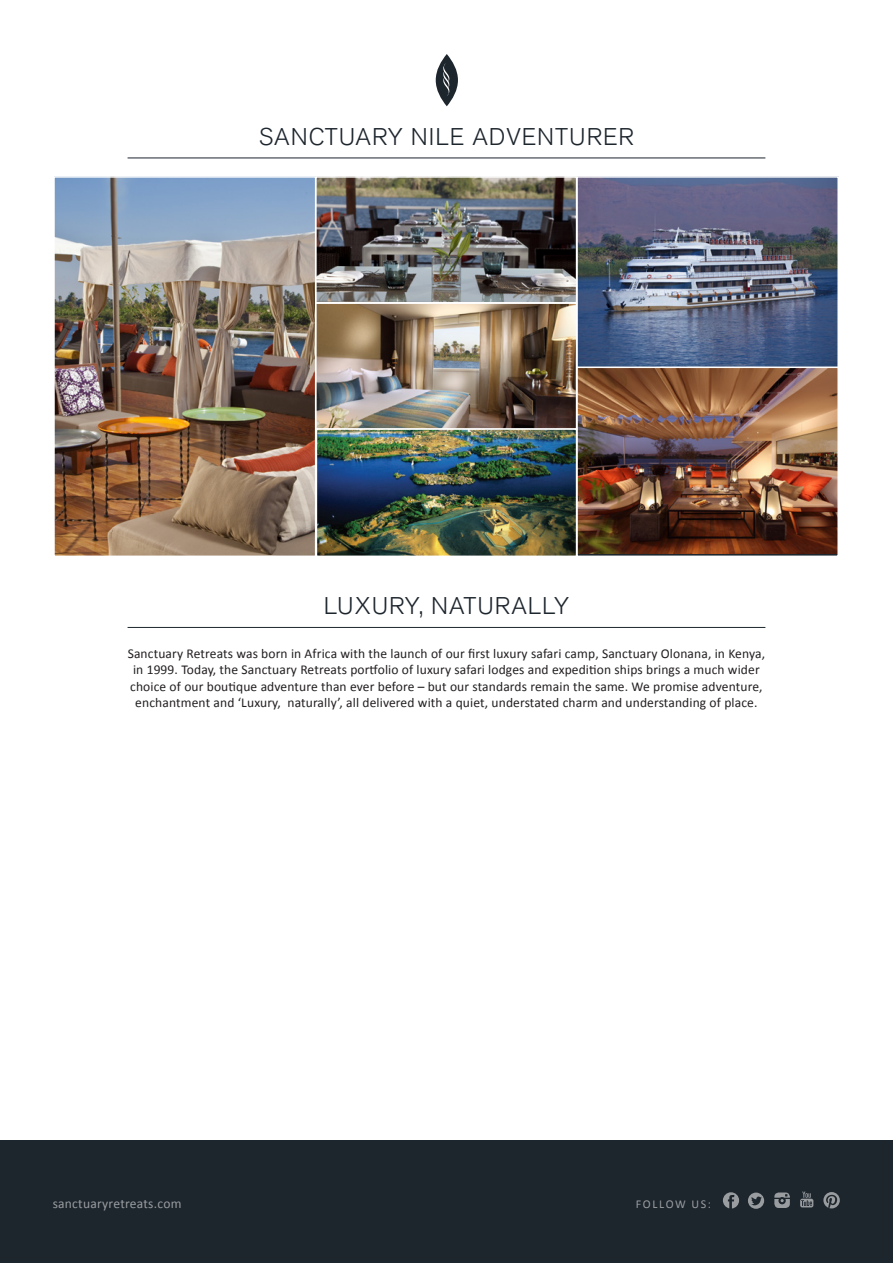
<style>
.page{position:relative;width:893px;height:1263px;background:#fff}
.page>*{position:absolute;margin:0;border:0;box-sizing:border-box;transform-origin:0 0}
.SR_Main_Title{font:300 24px "Akzidenz Grotesk BQ";letter-spacing:.04em;color:#1d252d}
.Bullet{font:13.5px/16.5px "Calibri";letter-spacing:.01em;color:#231f20;text-align:center}
.t1{font:13.5px "Calibri";letter-spacing:.02em;color:#999da0}
.t2{font:12px "Calibri";letter-spacing:.135em;color:#999da0}
</style>
<div class="page">
<div style="left:0;top:1141px;width:893px;height:122px;background:#1d252d"></div>
<img style="left:579px;top:179px;width:257px;height:186px">
<div style="left:576px;top:176px;width:263px;height:192px;border:2px solid #fff"></div>
<img style="left:579px;top:370px;width:257px;height:184px">
<div style="left:576px;top:367px;width:263px;height:190px;border:2px solid #fff"></div>
<hr style="left:128px;top:158px;width:637px;height:1px;background:#1d252d">
<svg style="left:436px;top:54px;width:22px;height:52px"></svg>
<hr style="left:128px;top:627px;width:637px;height:1px;background:#1d252d">
<img style="left:318px;top:179px;width:256px;height:122px">
<div style="left:315px;top:176px;width:262px;height:128px;border:2px solid #fff"></div>
<img style="left:318px;top:305px;width:256px;height:122px">
<div style="left:315px;top:302px;width:262px;height:128px;border:2px solid #fff"></div>
<img style="left:319px;top:431px;width:255px;height:123px">
<div style="left:316px;top:428px;width:261px;height:129px;border:2px solid #fff"></div>
<img style="left:56px;top:179px;width:257px;height:375px">
<div style="left:53px;top:176px;width:263px;height:381px;border:2px solid #fff"></div>
<svg style="left:748px;top:1192px;width:16px;height:17px"></svg>
<svg style="left:800px;top:1191px;width:13px;height:16px"></svg>
<svg style="left:774px;top:1192px;width:16px;height:16px"></svg>
<svg style="left:723px;top:1192px;width:16px;height:16px"></svg>
<svg style="left:823px;top:1192px;width:17px;height:16px"></svg>
<p class="SR_Main_Title" style="left:259px;top:123px;width:377px">SANCTUARY NILE ADVENTURER</p>
<p class="SR_Main_Title" style="left:324px;top:593px;width:247px">LUXURY, NATURALLY</p>
<p class="Bullet" style="left:128px;top:645px;width:639px">Sanctuary Retreats was born in Africa with the launch of our first luxury safari camp, Sanctuary Olonana, in Kenya, in 1999. Today, the Sanctuary Retreats portfolio of luxury safari lodges and expedition ships brings a much wider choice of our boutique adventure than ever before – but our standards remain the same. We promise adventure, enchantment and ‘Luxury, naturally’, all delivered with a quiet, understated charm and understanding of place.</p>
<p class="t1" style="left:53px;top:1195px;width:130px">sanctuaryretreats.com</p>
<p class="t2" style="left:636px;top:1197px;width:77px">FOLLOW US:</p>
</div>
